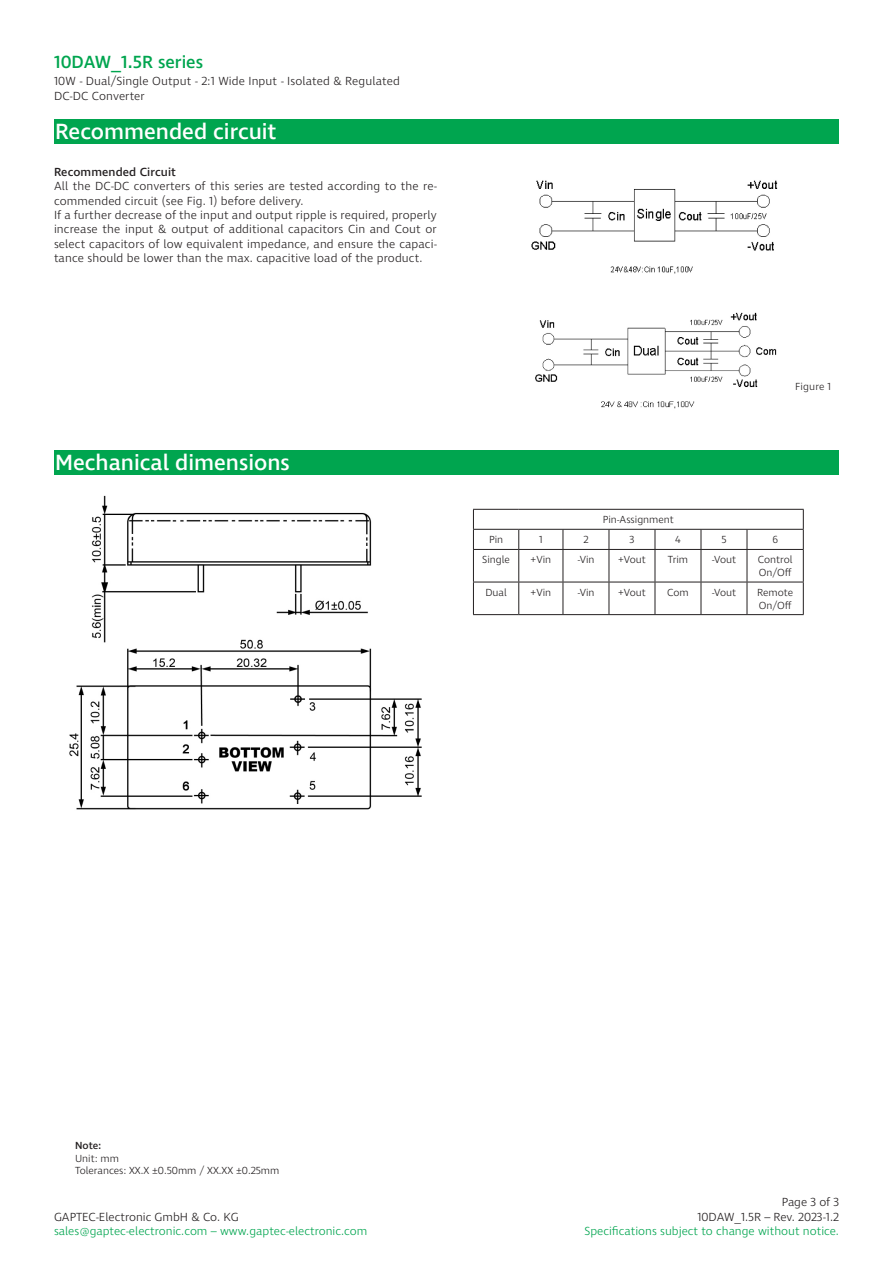
<style>
.page{position:relative;width:893px;height:1263px;background:#fff}
.page>*{position:absolute;margin:0;border:0;box-sizing:border-box;transform-origin:0 0}
.t1{font:500 22.5px "Ingra";color:#fff}
.t2{font:500 18px "Ingra";color:#00a54f}
.t3{font:300 12px/14.4px "Ingra";letter-spacing:.01em;color:#231f20}
.t4{font:300 12px "Ingra";color:#00a54f}
.t5{font:500 12px "Ingra";letter-spacing:.01em;color:#231f20}
.t6{font:300 10.5px/12.6px "Ingra";color:#231f20}
.t7{font:500 10.5px "Ingra";color:#231f20}
</style>
<div class="page">
<div style="left:54px;top:119px;width:785px;height:25px;background:#00a54f"></div>
<img style="left:531px;top:180px;width:247px;height:229px">
<div style="left:54px;top:450px;width:785px;height:25px;background:#00a54f"></div>
<img style="left:69px;top:495px;width:353px;height:315px">
<hr style="left:473px;top:509px;width:46px;height:1px;background:#231f20">
<hr style="left:519px;top:509px;width:44px;height:1px;background:#231f20">
<hr style="left:563px;top:509px;width:46px;height:1px;background:#231f20">
<hr style="left:609px;top:509px;width:46px;height:1px;background:#231f20">
<hr style="left:655px;top:509px;width:46px;height:1px;background:#231f20">
<hr style="left:701px;top:509px;width:46px;height:1px;background:#231f20">
<hr style="left:747px;top:509px;width:57px;height:1px;background:#231f20">
<hr style="left:473px;top:529px;width:46px;height:1px;background:#231f20">
<svg style="left:473px;top:510px;width:1px;height:39px"></svg>
<hr style="left:519px;top:529px;width:44px;height:1px;background:#231f20">
<svg style="left:518px;top:530px;width:1px;height:19px"></svg>
<hr style="left:563px;top:529px;width:46px;height:1px;background:#231f20">
<svg style="left:563px;top:530px;width:1px;height:19px"></svg>
<hr style="left:609px;top:529px;width:46px;height:1px;background:#231f20">
<svg style="left:609px;top:530px;width:1px;height:19px"></svg>
<hr style="left:655px;top:529px;width:46px;height:1px;background:#231f20">
<svg style="left:655px;top:530px;width:1px;height:19px"></svg>
<hr style="left:701px;top:529px;width:46px;height:1px;background:#231f20">
<svg style="left:701px;top:530px;width:1px;height:19px"></svg>
<hr style="left:747px;top:529px;width:57px;height:1px;background:#231f20">
<svg style="left:747px;top:530px;width:1px;height:19px"></svg>
<svg style="left:803px;top:510px;width:1px;height:39px"></svg>
<hr style="left:473px;top:549px;width:46px;height:1px;background:#231f20">
<hr style="left:473px;top:550px;width:1px;height:32px;background:#231f20">
<hr style="left:519px;top:549px;width:44px;height:1px;background:#231f20">
<hr style="left:518px;top:550px;width:1px;height:32px;background:#231f20">
<hr style="left:563px;top:549px;width:46px;height:1px;background:#231f20">
<hr style="left:563px;top:550px;width:1px;height:32px;background:#231f20">
<hr style="left:609px;top:549px;width:46px;height:1px;background:#231f20">
<hr style="left:609px;top:550px;width:1px;height:32px;background:#231f20">
<hr style="left:655px;top:549px;width:46px;height:1px;background:#231f20">
<hr style="left:655px;top:550px;width:1px;height:32px;background:#231f20">
<hr style="left:701px;top:549px;width:46px;height:1px;background:#231f20">
<hr style="left:701px;top:550px;width:1px;height:32px;background:#231f20">
<hr style="left:747px;top:549px;width:57px;height:1px;background:#231f20">
<hr style="left:747px;top:550px;width:1px;height:32px;background:#231f20">
<hr style="left:803px;top:550px;width:1px;height:32px;background:#231f20">
<hr style="left:473px;top:582px;width:46px;height:1px;background:#231f20">
<hr style="left:473px;top:582px;width:1px;height:32px;background:#231f20">
<hr style="left:519px;top:582px;width:44px;height:1px;background:#231f20">
<hr style="left:518px;top:582px;width:1px;height:32px;background:#231f20">
<hr style="left:563px;top:582px;width:46px;height:1px;background:#231f20">
<hr style="left:563px;top:582px;width:1px;height:32px;background:#231f20">
<hr style="left:609px;top:582px;width:46px;height:1px;background:#231f20">
<hr style="left:609px;top:582px;width:1px;height:32px;background:#231f20">
<hr style="left:655px;top:582px;width:46px;height:1px;background:#231f20">
<hr style="left:655px;top:582px;width:1px;height:32px;background:#231f20">
<hr style="left:701px;top:582px;width:46px;height:1px;background:#231f20">
<hr style="left:701px;top:582px;width:1px;height:32px;background:#231f20">
<hr style="left:747px;top:582px;width:57px;height:1px;background:#231f20">
<hr style="left:747px;top:582px;width:1px;height:32px;background:#231f20">
<hr style="left:803px;top:582px;width:1px;height:32px;background:#231f20">
<hr style="left:473px;top:614px;width:46px;height:1px;background:#231f20">
<hr style="left:519px;top:614px;width:44px;height:1px;background:#231f20">
<hr style="left:563px;top:614px;width:46px;height:1px;background:#231f20">
<hr style="left:609px;top:614px;width:46px;height:1px;background:#231f20">
<hr style="left:655px;top:614px;width:46px;height:1px;background:#231f20">
<hr style="left:701px;top:614px;width:46px;height:1px;background:#231f20">
<hr style="left:747px;top:614px;width:57px;height:1px;background:#231f20">
<h2 class="t2" style="left:54px;top:50px;width:151px">10DAW_1.5R series</h2>
<p class="t3" style="left:54px;top:75px;width:347px">10W - Dual/Single Output - 2:1 Wide Input - Isolated &amp; Regulated<br>DC-DC Converter</p>
<p class="t1" style="left:55px;top:117px;width:223px">Recommended circuit</p>
<p class="t5" style="left:54px;top:164px;width:124px">Recommended Circuit</p>
<p class="t3" style="left:54px;top:180px;width:384px">All the DC-DC converters of this series are tested according to the re&shy;commended circuit (see Fig. 1) before delivery.</p>
<p class="t3" style="left:54px;top:208px;width:384px;text-align:justify">If a further decrease of the input and output ripple is required, properly increase the input &amp; output of additional capacitors Cin and Cout or select capacitors of low equivalent impedance, and ensure the capaci&shy;tance should be lower than the max. capacitive load of the product.</p>
<p class="t1" style="left:55px;top:448px;width:236px">Mechanical dimensions</p>
<p class="t6" style="left:603px;top:514px;width:73px">Pin-Assignment</p>
<p class="t6" style="left:795px;top:380px;width:37px">Figure 1</p>
<p class="t6" style="left:489px;top:534px;width:16px">Pin</p>
<p class="t6" style="left:539px;top:534px;width:5px">1</p>
<p class="t6" style="left:583px;top:534px;width:7px">2</p>
<p class="t6" style="left:629px;top:534px;width:6px">3</p>
<p class="t6" style="left:675px;top:534px;width:7px">4</p>
<p class="t6" style="left:721px;top:534px;width:7px">5</p>
<p class="t6" style="left:772px;top:534px;width:7px">6</p>
<p class="t6" style="left:482px;top:554px;width:29px">Single</p>
<p class="t6" style="left:531px;top:554px;width:22px">+Vin</p>
<p class="t6" style="left:577px;top:554px;width:19px">-Vin</p>
<p class="t6" style="left:618px;top:554px;width:29px">+Vout</p>
<p class="t6" style="left:668px;top:554px;width:22px">Trim</p>
<p class="t6" style="left:712px;top:554px;width:26px">-Vout</p>
<p class="t6" style="left:758px;top:554px;width:36px">Control<br>On/Off</p>
<p class="t6" style="left:485px;top:587px;width:23px">Dual</p>
<p class="t6" style="left:531px;top:587px;width:22px">+Vin</p>
<p class="t6" style="left:577px;top:587px;width:19px">-Vin</p>
<p class="t6" style="left:618px;top:587px;width:29px">+Vout</p>
<p class="t6" style="left:667px;top:587px;width:23px">Com</p>
<p class="t6" style="left:712px;top:587px;width:26px">-Vout</p>
<p class="t6" style="left:757px;top:587px;width:38px">Remote<br>On/Off</p>
<p class="t7" style="left:75px;top:1139px;width:28px">Note:</p>
<p class="t6" style="left:75px;top:1152px;width:45px">Unit: mm</p>
<p class="t6" style="left:75px;top:1165px;width:206px">Tolerances: XX.X ±0.50mm / XX.XX ±0.25mm</p>
<p class="t3" style="left:54px;top:1210px;width:186px">GAPTEC-Electronic GmbH &amp; Co. KG</p>
<p class="t4" style="left:54px;top:1223px;width:315px">sales@gaptec-electronic.com – www.gaptec-electronic.com</p>
<p class="t3" style="left:697px;top:1195px;width:143px;text-align:right">Page 3 of 3<br>10DAW_1.5R – Rev. 2023-1.2</p>
<p class="t4" style="left:585px;top:1223px;width:256px">Specifications subject to change without notice.</p>
</div>
